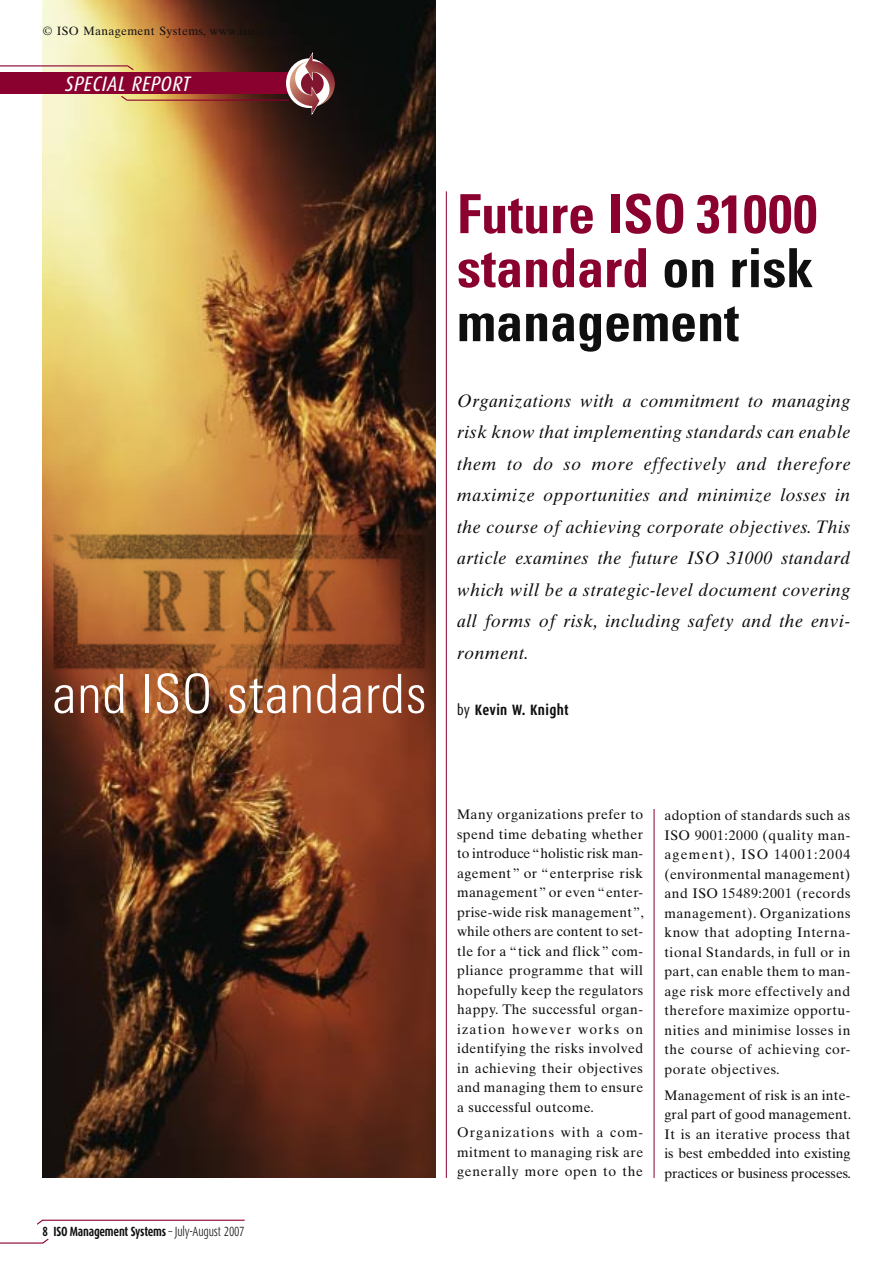
<style>
.page{position:relative;width:893px;height:1263px;background:#fff}
.page>*{position:absolute;margin:0;border:0;box-sizing:border-box;transform-origin:0 0}
.t1{font:700 condensed 54px/54px "Univers";color:#8a002f;text-align:justify}
.Titre_1{font:300 condensed 54px "Univers";letter-spacing:.02em;color:#fff}
.t2{font:italic 21px "Dax Condensed";letter-spacing:.02em;color:#fff}
.t3{font:italic 18px/31.5px "Times Ten";letter-spacing:.03em;color:#100f10;text-align:justify}
.t4{font:700 15px "Dax Condensed";letter-spacing:.025em;color:#100f10}
.t5{font:13.8px/19.5px "Times Ten";letter-spacing:.03em;color:#100f10;text-align:justify}
.t6{font:700 13.35px "Dax Condensed";letter-spacing:-.02em;color:#100f10;scale:.9 1}
.t7{font:12px "Times Ten";letter-spacing:.025em;color:#100f10}
.s1{color:#100f10}
.s2{font-weight:400}
.s3{font-weight:300}
</style>
<div class="page">
<hr style="left:43px;top:1219px;width:202px;height:2px;background:#8a002f">
<hr style="left:0;top:1242px;width:43px;height:1px;background:#8a002f">
<svg style="left:41px;top:1238px;width:8px;height:6px"></svg>
<svg style="left:37px;top:1219px;width:7px;height:6px"></svg>
<img style="left:43px;top:0;width:393px;height:1178px">
<div style="left:0;top:72px;width:289px;height:22px;background:#8a002f"></div>
<svg style="left:286px;top:58px;width:46px;height:50px"></svg>
<svg style="left:290px;top:51px;width:45px;height:64px"></svg>
<hr style="left:0;top:65px;width:128px;height:1px;background:#8a002f">
<hr style="left:127px;top:100px;width:162px;height:1px;background:#8a002f">
<svg style="left:126px;top:64px;width:9px;height:7px"></svg>
<svg style="left:120px;top:95px;width:9px;height:7px"></svg>
<hr style="left:446px;top:191px;width:1px;height:987px;background:#8a002f">
<img style="left:42px;top:516px;width:394px;height:170px">
<hr style="left:654px;top:809px;width:1px;height:369px;background:#8a002f">
<p class="t7" style="left:43px;top:23px;width:257px">© ISO Management Systems, www.iso.org/ims</p>
<p class="t2" style="left:65px;top:72px;width:126px">SPECIAL REPORT</p>
<p class="Titre_1" style="left:52px;top:661px;width:376px">and ISO standards</p>
<p class="t1" style="left:457px;top:186px;width:362px">Future ISO 31000 standard <span class="s1">on risk management</span></p>
<p class="t3" style="left:457px;top:385px;width:395px">Organizations with a commitment to managing risk know that implementing standards can enable them to do so more effectively and therefore maximize opportunities and minimize losses in the course of achieving corporate objectives. This article examines the future ISO 31000 standard which will be a strategic-level document covering all forms of risk, including safety and the envi&shy;ronment.</p>
<p class="t4" style="left:457px;top:702px;width:113px"><span class="s2">by</span> Kevin W. Knight</p>
<p class="t6" style="left:43px;top:1224px;width:226px">8 ISO Management Systems <span class="s3">– July-August 2007</span></p>
<p class="t5" style="left:457px;top:804px;width:188px">Many organizations prefer to spend time debating whether to introduce “ holistic risk man&shy;agement ” or “ enterprise risk management ” or even “ enter&shy;prise-wide risk management ”, while others are content to set&shy;tle for a “ tick and flick ” com&shy;pliance programme that will hopefully keep the regulators happy. The successful organ&shy;ization however works on identifying the risks involved in achieving their objectives and managing them to ensure a successful outcome.</p>
<p class="t5" style="left:457px;top:1123px;width:188px">Organizations with a com&shy;mitment to managing risk are generally more open to the</p>
<p class="t5" style="left:664px;top:805px;width:188px">adoption of standards such as ISO 9001:2000 (quality man&shy;agement), ISO 14001:2004 (environmental management) and ISO 15489:2001 (records management). Organizations know that adopting Interna&shy;tional Standards, in full or in part, can enable them to man&shy;age risk more effectively and therefore maximize opportu&shy;nities and minimise losses in the course of achieving cor&shy;porate objectives.</p>
<p class="t5" style="left:664px;top:1085px;width:188px">Management of risk is an inte&shy;gral part of good management.<br>It is an iterative process that is best embedded into existing practices or business processes.</p>
</div>
